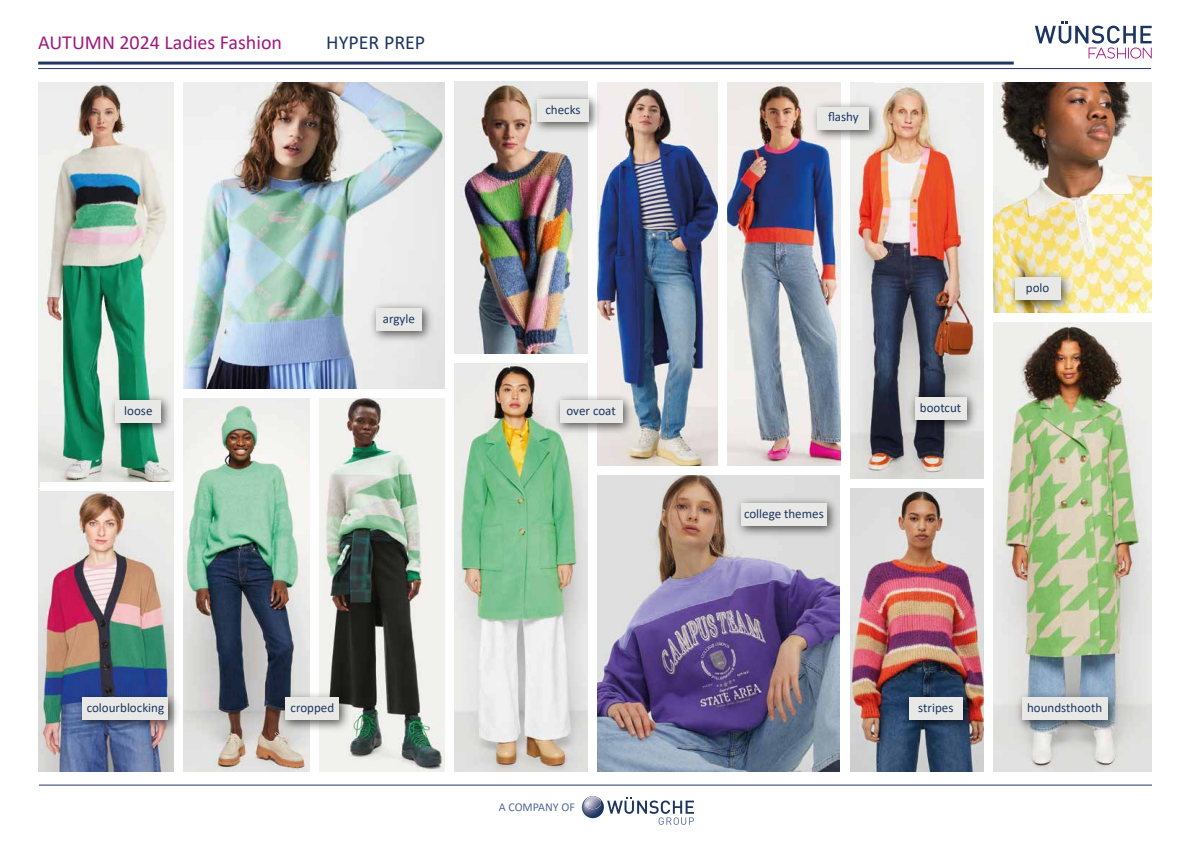
<style>
.page{position:relative;width:1191px;height:842px;background:#fff}
.page>*{position:absolute;margin:0;border:0;box-sizing:border-box;transform-origin:0 0}
.t1{font:20px "Calibri";color:#9e197e}
.t2{font:20px "Calibri";color:#1d3660}
.t3{font:13px "Calibri";color:#1d3660}
.t4{font:12px "Calibri";color:#526798}
</style>
<div class="page">
<hr style="left:38px;top:68px;width:1113px;height:1px;background:#223564">
<hr style="left:39px;top:785px;width:1113px;height:1px;background:#223564">
<hr style="left:38px;top:62px;width:975px;height:3px;background:#223564">
<svg style="left:607px;top:797px;width:87px;height:28px"></svg>
<img style="left:582px;top:796px;width:22px;height:22px">
<img style="left:585px;top:797px;width:16px;height:12px">
<svg style="left:1035px;top:22px;width:116px;height:37px"></svg>
<img style="left:183px;top:82px;width:262px;height:307px">
<img style="left:454px;top:82px;width:134px;height:272px">
<img style="left:597px;top:82px;width:276px;height:384px">
<img style="left:597px;top:475px;width:242px;height:297px">
<img style="left:993px;top:322px;width:158px;height:449px">
<img style="left:454px;top:363px;width:134px;height:408px">
<img style="left:850px;top:488px;width:134px;height:284px">
<img style="left:850px;top:83px;width:134px;height:396px">
<img style="left:183px;top:398px;width:127px;height:373px">
<img style="left:319px;top:398px;width:126px;height:373px">
<img style="left:38px;top:82px;width:136px;height:405px">
<img style="left:38px;top:490px;width:136px;height:281px">
<div style="left:841px;top:77px;width:9px;height:700px;background:#fff"></div>
<img style="left:72px;top:687px;width:106px;height:49px">
<div style="left:83px;top:697px;width:85px;height:23px;background:#e8e9e7"></div>
<img style="left:366px;top:297px;width:71px;height:49px">
<div style="left:376px;top:308px;width:46px;height:23px;background:#e8e9e7"></div>
<img style="left:527px;top:89px;width:77px;height:49px">
<div style="left:537px;top:99px;width:51px;height:23px;background:#e8e9e7"></div>
<div style="left:40px;top:482px;width:142px;height:8px;background:#fff"></div>
<img style="left:275px;top:687px;width:80px;height:49px">
<div style="left:285px;top:697px;width:54px;height:23px;background:#e8e9e7"></div>
<img style="left:898px;top:687px;width:80px;height:49px">
<div style="left:909px;top:697px;width:53px;height:23px;background:#e8e9e7"></div>
<img style="left:105px;top:390px;width:69px;height:48px">
<div style="left:116px;top:400px;width:45px;height:23px;background:#e8e9e7"></div>
<img style="left:904px;top:387px;width:77px;height:48px">
<div style="left:915px;top:397px;width:51px;height:23px;background:#e8e9e7"></div>
<img style="left:549px;top:390px;width:89px;height:48px">
<div style="left:560px;top:400px;width:62px;height:23px;background:#e8e9e7"></div>
<img style="left:993px;top:83px;width:158px;height:230px">
<img style="left:1011px;top:687px;width:111px;height:49px">
<div style="left:1022px;top:697px;width:85px;height:23px;background:#e8e9e7"></div>
<img style="left:1004px;top:266px;width:72px;height:47px">
<div style="left:1015px;top:277px;width:45px;height:23px;background:#e8e9e7"></div>
<img style="left:730px;top:492px;width:110px;height:49px">
<div style="left:741px;top:503px;width:85px;height:23px;background:#e8e9e7"></div>
<div style="left:718px;top:80px;width:8px;height:391px;background:#fff"></div>
<img style="left:807px;top:96px;width:77px;height:49px">
<div style="left:818px;top:107px;width:51px;height:22px;background:#e8e9e7"></div>
<h1 class="t1" style="left:38px;top:29px;width:245px">AUTUMN 2024 Ladies Fashion</h1>
<h1 class="t2" style="left:326px;top:29px;width:100px">HYPER PREP</h1>
<p class="t3" style="left:383px;top:309px;width:34px">argyle</p>
<p class="t3" style="left:545px;top:101px;width:37px">checks</p>
<p class="t3" style="left:828px;top:108px;width:32px">flashy</p>
<p class="t3" style="left:124px;top:401px;width:30px">loose</p>
<p class="t3" style="left:566px;top:401px;width:51px">over coat</p>
<p class="t3" style="left:920px;top:399px;width:43px">bootcut</p>
<p class="t3" style="left:744px;top:504px;width:81px">college themes</p>
<p class="t3" style="left:1026px;top:278px;width:25px">polo</p>
<p class="t3" style="left:87px;top:699px;width:79px">colourblocking</p>
<p class="t3" style="left:290px;top:699px;width:45px">cropped</p>
<p class="t3" style="left:918px;top:699px;width:37px">stripes</p>
<p class="t4" style="left:499px;top:798px;width:78px">A COMPANY OF</p>
<p class="t3" style="left:1027px;top:699px;width:77px">houndsthooth</p>
</div>
